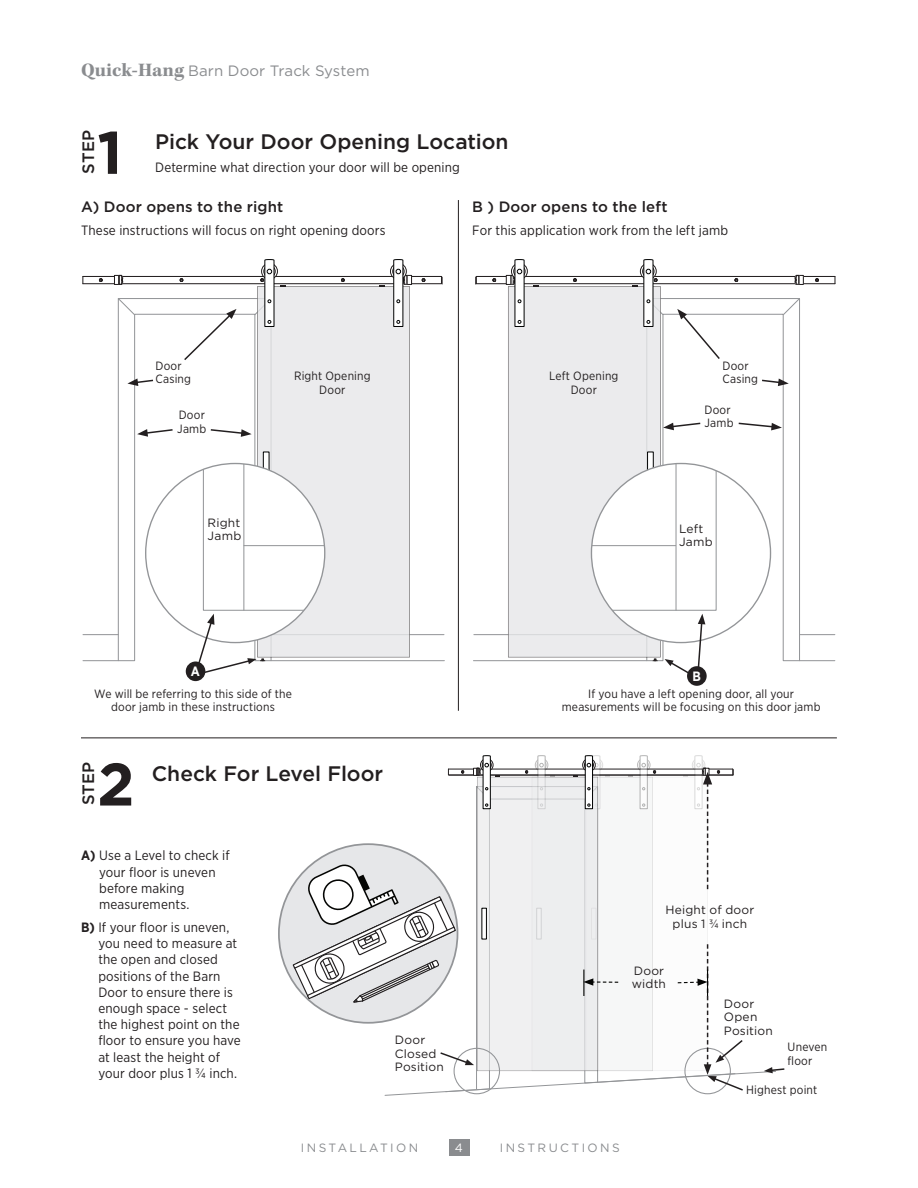
<style>
.page{position:relative;width:918px;height:1188px;background:#fff}
.page>*{position:absolute;margin:0;border:0;box-sizing:border-box;transform-origin:0 0}
.t1{font:700 60px "Gotham";color:#231f20}
.t2{font:500 21px "Gotham";color:#231f20}
.t3{font:500 16.5px "Gotham";letter-spacing:.005em;color:#231f20}
.t4{font:500 15px "Gotham";letter-spacing:.01em;color:#231f20}
.t5{font:15px "Gotham";letter-spacing:.01em;color:#8a8c8f}
.t6{font:13.5px/16.2px "Gotham Narrow";letter-spacing:.01em;color:#231f20}
.t7{font:700 13.5px "Gotham Narrow";color:#fff}
.t8{font:12px/13.5px "Gotham Narrow";letter-spacing:.015em;color:#231f20}
.t9{font:12px/13.5px "Gotham";letter-spacing:.015em;color:#231f20}
.t10{font:12px "Gotham HTF";letter-spacing:.2em;color:#8a8c8f}
.t11{font:12px "Gotham HTF";color:#fff}
.s1{font-family:"Kepler Std";font-weight:700;font-size:19.5px}
.s2{font-weight:700}
.s3{font-family:"Gotham Narrow"}
</style>
<div class="page">
<div style="left:449px;top:1139px;width:20px;height:17px;background:#8a8c8f"></div>
<hr style="left:81px;top:738px;width:756px;height:1px;background:#231f20">
<div style="left:279px;top:844px;width:179px;height:179px;background:#e6e7e9;border-radius:50%"></div>
<svg style="left:292px;top:755px;width:493px;height:341px"></svg>
<hr style="left:83px;top:634px;width:35px;height:1px;background:#939598">
<hr style="left:271px;top:634px;width:173px;height:1px;background:#939598">
<hr style="left:83px;top:283px;width:358px;height:1px;background:#231f20">
<hr style="left:83px;top:276px;width:358px;height:1px;background:#231f20">
<svg style="left:340px;top:278px;width:6px;height:6px"></svg>
<svg style="left:421px;top:278px;width:5px;height:6px"></svg>
<svg style="left:98px;top:278px;width:5px;height:6px"></svg>
<div style="left:114px;top:275px;width:5px;height:10px;border:1px solid #231f20"></div>
<div style="left:407px;top:275px;width:5px;height:10px;border:1px solid #231f20"></div>
<div style="left:325px;top:286px;width:85px;height:371px;background:#ebebed"></div>
<div style="left:390px;top:263px;width:17px;height:17px;border:1px solid #231f20;border-radius:50%"></div>
<div style="left:392px;top:265px;width:12px;height:12px;border:1px solid #231f20;border-radius:50%"></div>
<svg style="left:393px;top:259px;width:15px;height:68px"></svg>
<hr style="left:458px;top:200px;width:1px;height:511px;background:#231f20">
<hr style="left:800px;top:634px;width:35px;height:1px;background:#939598">
<hr style="left:474px;top:634px;width:173px;height:1px;background:#939598">
<hr style="left:476px;top:283px;width:359px;height:1px;background:#231f20">
<hr style="left:476px;top:276px;width:359px;height:1px;background:#231f20">
<svg style="left:572px;top:278px;width:5px;height:6px"></svg>
<svg style="left:492px;top:278px;width:5px;height:6px"></svg>
<svg style="left:815px;top:278px;width:4px;height:6px"></svg>
<div style="left:798px;top:275px;width:6px;height:10px;border:1px solid #231f20"></div>
<div style="left:506px;top:275px;width:5px;height:10px;border:1px solid #231f20"></div>
<div style="left:508px;top:286px;width:83px;height:371px;background:#ebebed"></div>
<div style="left:511px;top:263px;width:17px;height:17px;border:1px solid #231f20;border-radius:50%"></div>
<svg style="left:510px;top:259px;width:15px;height:68px"></svg>
<svg style="left:117px;top:259px;width:208px;height:418px"></svg>
<svg style="left:591px;top:259px;width:212px;height:421px"></svg>
<div style="left:186px;top:661px;width:19px;height:20px;background:#231f20;border-radius:50%"></div>
<div style="left:687px;top:666px;width:20px;height:20px;background:#231f20;border-radius:50%"></div>
<p class="t5" style="left:81px;top:61px;width:290px"><span class="s1">Quick-Hang</span> Barn Door Track System</p>
<p class="t3" style="left:78px;top:174px;width:45px;rotate:-90deg">STEP</p>
<h1 class="t1" style="left:97px;top:113px;width:27px">1</h1>
<h2 class="t2" style="left:155px;top:128px;width:355px">Pick Your Door Opening Location</h2>
<p class="t6" style="left:155px;top:159px;width:306px">Determine what direction your door will be opening</p>
<p class="t4" style="left:81px;top:197px;width:204px">A) Door opens to the right</p>
<p class="t6" style="left:81px;top:222px;width:306px">These instructions will focus on right opening doors</p>
<p class="t4" style="left:472px;top:197px;width:197px">B ) Door opens to the left</p>
<p class="t6" style="left:472px;top:222px;width:257px">For this application work from the left jamb</p>
<p class="t8" style="left:156px;top:359px;width:37px">Door<br>Casing</p>
<p class="t8" style="left:294px;top:369px;width:78px;text-align:center">Right Opening<br>Door</p>
<p class="t8" style="left:723px;top:359px;width:37px">Door<br>Casing</p>
<p class="t8" style="left:549px;top:369px;width:71px;text-align:center">Left Opening<br>Door</p>
<p class="t8" style="left:177px;top:408px;width:30px">Door<br>Jamb</p>
<p class="t8" style="left:705px;top:403px;width:30px">Door<br>Jamb</p>
<p class="t9" style="left:208px;top:516px;width:35px">Right<br>Jamb</p>
<p class="t9" style="left:679px;top:521px;width:35px">Left<br>Jamb</p>
<p class="t7" style="left:191px;top:663px;width:11px">A</p>
<p class="t7" style="left:693px;top:667px;width:10px">B</p>
<p class="t8" style="left:94px;top:687px;width:199px;text-align:center">We will be referring to this side of the door jamb in these instructions</p>
<p class="t8" style="left:562px;top:687px;width:260px;text-align:center">If you have a left opening door, all your measurements will be focusing on this door jamb</p>
<p class="t3" style="left:78px;top:805px;width:45px;rotate:-90deg">STEP</p>
<h1 class="t1" style="left:97px;top:745px;width:39px">2</h1>
<h2 class="t2" style="left:152px;top:760px;width:233px">Check For Level Floor</h2>
<p class="t6" style="left:99px;top:847px;width:132px;text-indent:-18px"><span class="s2">A)</span> Use a Level to check if your floor is uneven before making measurements.</p>
<p class="t6" style="left:98px;top:919px;width:144px;text-indent:-17px"><span class="s2">B)</span> If your floor is uneven, you need to measure at the open and closed positions of the Barn<br>Door to ensure there is enough space - select the highest point on the floor to ensure you have at least the height of your door plus 1 ¾ inch.</p>
<p class="t9" style="left:395px;top:1033px;width:50px">Door<br>Closed<br>Position</p>
<p class="t9" style="left:665px;top:903px;width:90px;text-align:center">Height of door plus 1 <span class="s3">¾</span> inch</p>
<p class="t9" style="left:632px;top:964px;width:36px">Door width</p>
<p class="t9" style="left:724px;top:996px;width:50px">Door<br>Open<br>Position</p>
<p class="t8" style="left:788px;top:1040px;width:41px">Uneven floor</p>
<p class="t8" style="left:746px;top:1083px;width:73px">Highest point</p>
<p class="t10" style="left:301px;top:1141px;width:119px">INSTALLATION</p>
<p class="t11" style="left:455px;top:1141px;width:10px">4</p>
<p class="t10" style="left:500px;top:1141px;width:121px">INSTRUCTIONS</p>
</div>
